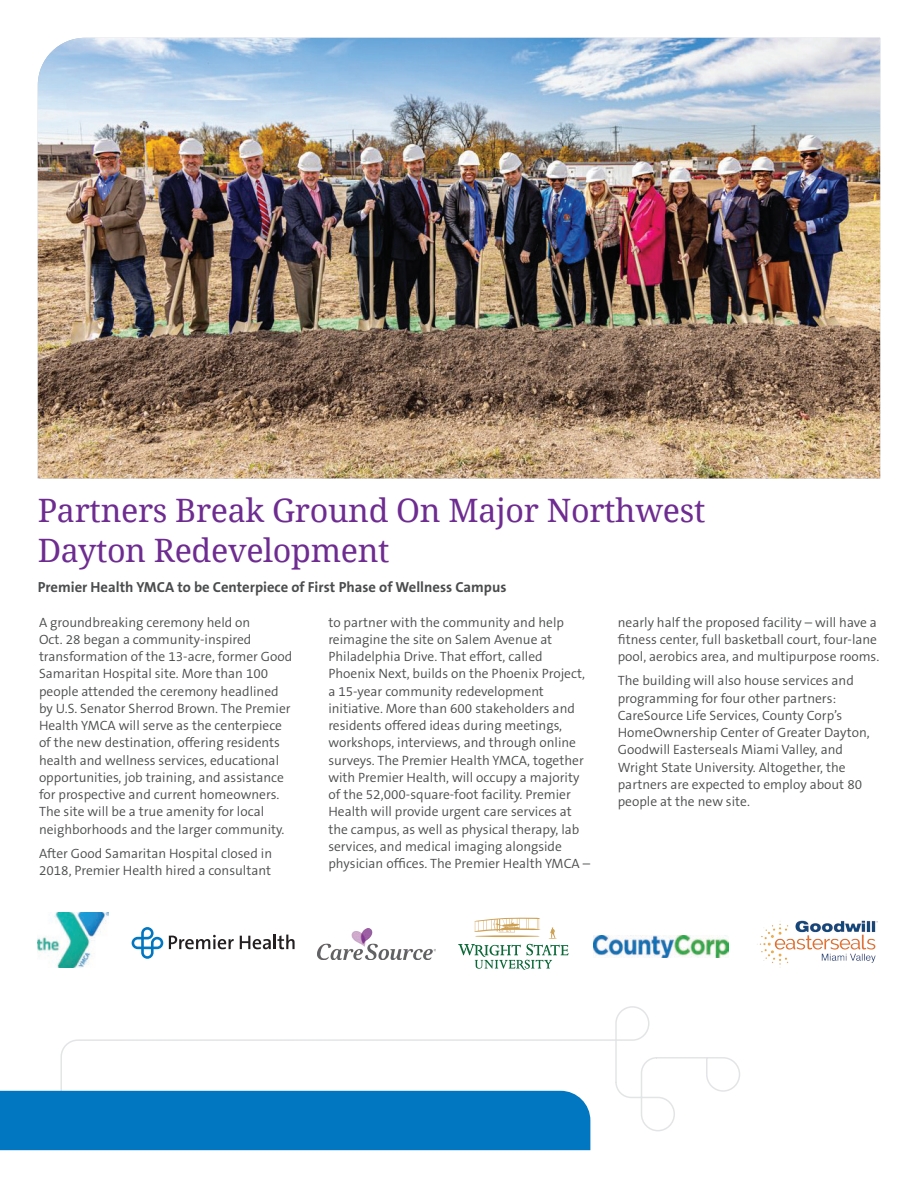
<style>
.page{position:relative;width:918px;height:1188px;background:#fff}
.page>*{position:absolute;margin:0;border:0;box-sizing:border-box;transform-origin:0 0}
.t1{font:32.25px/40.5px "Noto Serif";letter-spacing:-.01em;color:#6e2c91}
.t2{font:700 14.7px "The Sans B7";color:#4b4c4d}
.t3{font:300 13.5px/17.2px "The Sans B4";color:#4b4c4d}
</style>
<div class="page">
<svg style="left:60px;top:1006px;width:680px;height:126px"></svg>
<div style="left:0;top:1091px;width:590px;height:59px;background:#0077c0"></div>
<img style="left:38px;top:38px;width:842px;height:440px">
<img style="left:757px;top:920px;width:121px;height:48px">
<img style="left:594px;top:936px;width:135px;height:22px">
<img style="left:38px;top:913px;width:71px;height:54px">
<svg style="left:132px;top:927px;width:31px;height:32px"></svg>
<svg style="left:169px;top:935px;width:65px;height:14px"></svg>
<svg style="left:240px;top:935px;width:55px;height:14px"></svg>
<img style="left:317px;top:928px;width:118px;height:32px">
<svg style="left:458px;top:918px;width:111px;height:52px"></svg>
<p class="t1" style="left:38px;top:488px;width:669px">Partners Break Ground On Major Northwest<br>Dayton Redevelopment</p>
<p class="t2" style="left:38px;top:579px;width:470px">Premier Health YMCA to be Centerpiece of First Phase of Wellness Campus</p>
<p class="t3" style="left:39px;top:614px;width:255px">A groundbreaking ceremony held on<br>Oct. 28 began a community-inspired transformation of the 13-acre, former Good Samaritan Hospital site. More than 100 people attended the ceremony headlined by U.S. Senator Sherrod Brown. The Premier Health YMCA will serve as the centerpiece of the new destination, offering residents health and wellness services, educational opportunities, job training, and assistance for prospective and current homeowners.<br>The site will be a true amenity for local neighborhoods and the larger community.</p>
<p class="t3" style="left:39px;top:845px;width:235px">After Good Samaritan Hospital closed in<br>2018, Premier Health hired a consultant</p>
<p class="t3" style="left:328px;top:614px;width:263px">to partner with the community and help reimagine the site on Salem Avenue at Philadelphia Drive. That effort, called Phoenix Next, builds on the Phoenix Project, a 15-year community redevelopment initiative. More than 600 stakeholders and residents offered ideas during meetings, workshops, interviews, and through online surveys. The Premier Health YMCA, together with Premier Health, will occupy a majority of the 52,000-square-foot facility. Premier Health will provide urgent care services at the campus, as well as physical therapy, lab services, and medical imaging alongside physician offices. The Premier Health YMCA –</p>
<p class="t3" style="left:618px;top:614px;width:263px">nearly half the proposed facility – will have a fitness center, full basketball court, four-lane pool, aerobics area, and multipurpose rooms.</p>
<p class="t3" style="left:618px;top:672px;width:253px">The building will also house services and programming for four other partners:<br>CareSource Life Services, County Corp’s HomeOwnership Center of Greater Dayton, Goodwill Easterseals Miami Valley, and Wright State University. Altogether, the partners are expected to employ about 80 people at the new site.</p>
</div>
